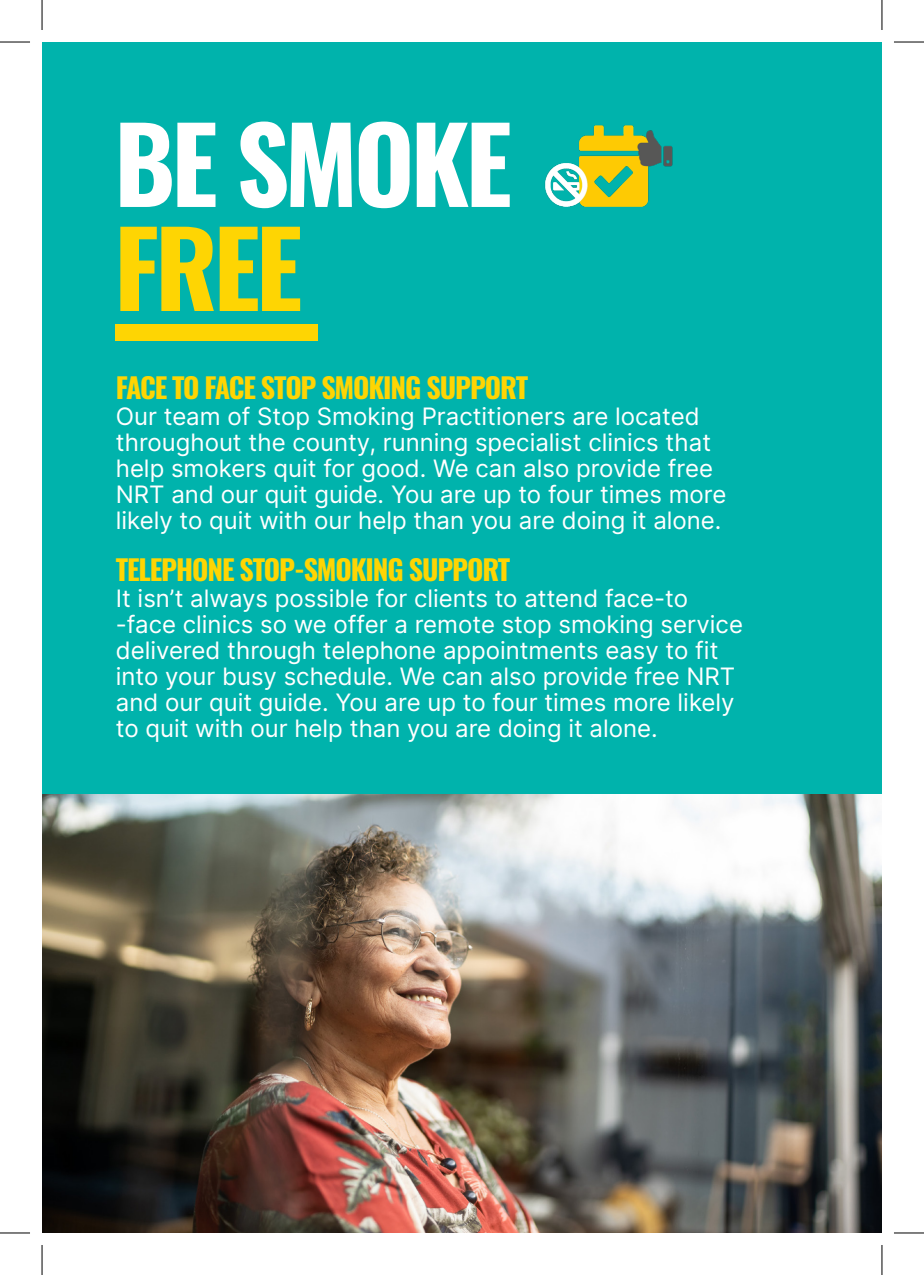
<style>
.page{position:relative;width:924px;height:1275px;background:#fff}
.page>*{position:absolute;margin:0;border:0;box-sizing:border-box;transform-origin:0 0}
.t1{font:700 104px "Oswald";letter-spacing:-.04em;color:#fff}
.t2{font:700 104px "Oswald";color:#fed503}
.Normal_Text_Mid_Grey{font:700 28px "Oswald";letter-spacing:-.04em;color:#fed503}
.Normal_Text_White{font:24px/26px "Inter";color:#fff}
</style>
<div class="page">
<div style="left:42px;top:42px;width:839px;height:1191px;background:#00b3ac"></div>
<div style="left:116px;top:324px;width:202px;height:16px;background:#fed503"></div>
<img style="left:545px;top:125px;width:128px;height:81px">
<img style="left:42px;top:795px;width:839px;height:438px">
<hr style="left:0;top:42px;width:30px;height:1px;background:#000">
<hr style="left:893px;top:42px;width:30px;height:1px;background:#000">
<hr style="left:0;top:1232px;width:30px;height:1px;background:#000">
<hr style="left:893px;top:1232px;width:30px;height:1px;background:#000">
<hr style="left:42px;top:0;width:1px;height:30px;background:#000">
<hr style="left:42px;top:1245px;width:1px;height:30px;background:#000">
<hr style="left:881px;top:0;width:1px;height:30px;background:#000">
<hr style="left:881px;top:1245px;width:1px;height:30px;background:#000">
<p class="t1" style="left:114px;top:72px;width:399px">BE SMOKE</p>
<p class="t2" style="left:114px;top:176px;width:190px">FREE</p>
<p class="Normal_Text_Mid_Grey" style="left:116px;top:362px;width:413px">FACE TO FACE STOP SMOKING SUPPORT</p>
<p class="Normal_Text_White" style="left:116px;top:402px;width:612px">Our team of Stop Smoking Practitioners are located throughout the county, running specialist clinics that help smokers quit for good. We can also provide free NRT and our quit guide. You are up to four times more likely to quit with our help than you are doing it alone.</p>
<p class="Normal_Text_Mid_Grey" style="left:116px;top:544px;width:396px">TELEPHONE STOP-SMOKING SUPPORT</p>
<p class="Normal_Text_White" style="left:116px;top:584px;width:628px">It isn’t always possible for clients to attend face-to -face clinics so we offer a remote stop smoking service delivered through telephone appointments easy to fit into your busy schedule. We can also provide free NRT and our quit guide. You are up to four times more likely to quit with our help than you are doing it alone.</p>
</div>
